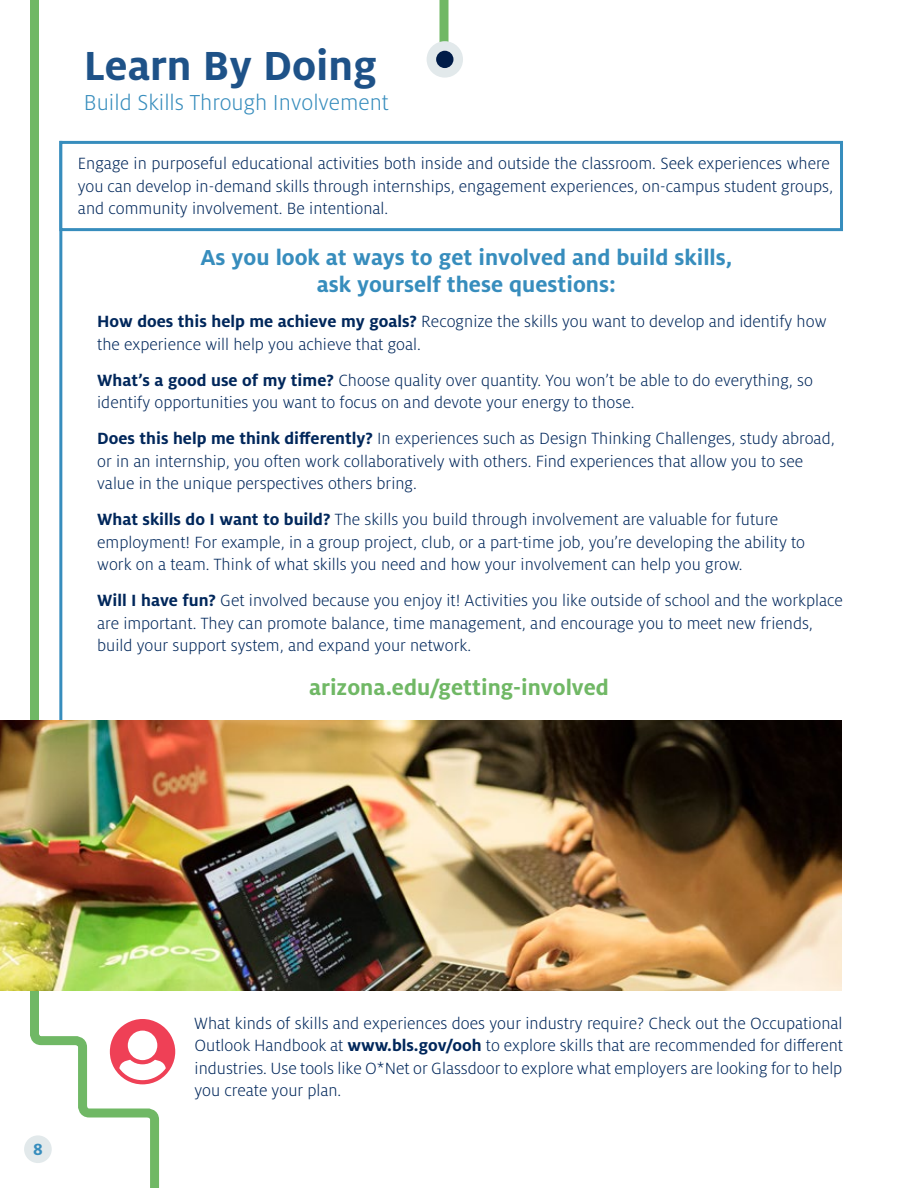
<style>
.page{position:relative;width:918px;height:1188px;background:#fff}
.page>*{position:absolute;margin:0;border:0;box-sizing:border-box;transform-origin:0 0}
.t1{font:67.5px "Font Awesome 5 Free Solid";color:#ef4056}
.t2{font:700 45px "Milo OT";color:#1e5288}
.t3{font:700 24px/27px "Milo OT";color:#378dbd;text-align:center}
.t4{font:300 24px "Milo OT";color:#378dbd}
.t5{font:700 24px "Milo OT";color:#70b865}
.t6{font:300 18px/22.5px "Milo OT";color:#00275b}
.t7{font:700 18px "Milo OT";color:#378dbd}
.s1{font-weight:700}
</style>
<div class="page">
<div style="left:24px;top:1135px;width:28px;height:28px;background:#e2e9eb;border-radius:50%"></div>
<svg style="left:26px;top:0;width:427px;height:1188px"></svg>
<div style="left:427px;top:41px;width:36px;height:37px;background:#e2e9eb;border-radius:50%"></div>
<div style="left:436px;top:51px;width:17px;height:17px;background:#001c48;border-radius:50%"></div>
<hr style="left:59px;top:141px;width:3px;height:617px;background:#378dbd">
<img style="left:0;top:721px;width:842px;height:269px">
<div style="left:59px;top:141px;width:784px;height:90px;background:#fff;border:3px solid #378dbd"></div>
<svg style="left:110px;top:1019px;width:65px;height:65px"></svg>
<h2 class="t2" style="left:84px;top:40px;width:295px">Learn By Doing</h2>
<h3 class="t4" style="left:84px;top:90px;width:307px">Build Skills Through Involvement</h3>
<p class="t6" style="left:78px;top:152px;width:757px">Engage in purposeful educational activities both inside and outside the classroom. Seek experiences where you can develop in-demand skills through internships, engagement experiences, on-campus student groups, and community involvement. Be intentional.</p>
<h3 class="t3" style="left:200px;top:243px;width:534px">As you look at ways to get involved and build skills, ask yourself these questions:</h3>
<p class="t6" style="left:97px;top:311px;width:731px"><span class="s1">How does this help me achieve my goals?</span> Recognize the skills you want to develop and identify how the experience will help you achieve that goal.</p>
<p class="t6" style="left:97px;top:369px;width:717px"><span class="s1">What’s a good use of my time?</span> Choose quality over quantity. You won’t be able to do everything, so identify opportunities you want to focus on and devote your energy to those.</p>
<p class="t6" style="left:97px;top:428px;width:739px"><span class="s1">Does this help me think differently?</span> In experiences such as Design Thinking Challenges, study abroad, or in an internship, you often work collaboratively with others. Find experiences that allow you to see value in the unique perspectives others bring.</p>
<p class="t6" style="left:97px;top:509px;width:710px"><span class="s1">What skills do I want to build?</span> The skills you build through involvement are valuable for future employment! For example, in a group project, club, or a part-time job, you’re developing the ability to work on a team. Think of what skills you need and how your involvement can help you grow.</p>
<p class="t6" style="left:97px;top:590px;width:747px"><span class="s1">Will I have fun?</span> Get involved because you enjoy it! Activities you like outside of school and the workplace are important. They can promote balance, time management, and encourage you to meet new friends, build your support system, and expand your network.</p>
<h3 class="t5" style="left:309px;top:674px;width:301px">arizona.edu/getting-involved</h3>
<p class="t7" style="left:33px;top:1139px;width:11px">8</p>
<h1 class="t1" style="left:109px;top:1018px;width:69px">◆▲●</h1>
<p class="t6" style="left:194px;top:1012px;width:650px;text-align:justify">What kinds of skills and experiences does your industry require? Check out the Occupational Outlook Handbook at <span class="s1">www.bls.gov/ooh</span> to explore skills that are recommended for different industries. Use tools like O*Net or Glassdoor to explore what employers are looking for to help you create your plan.</p>
</div>
